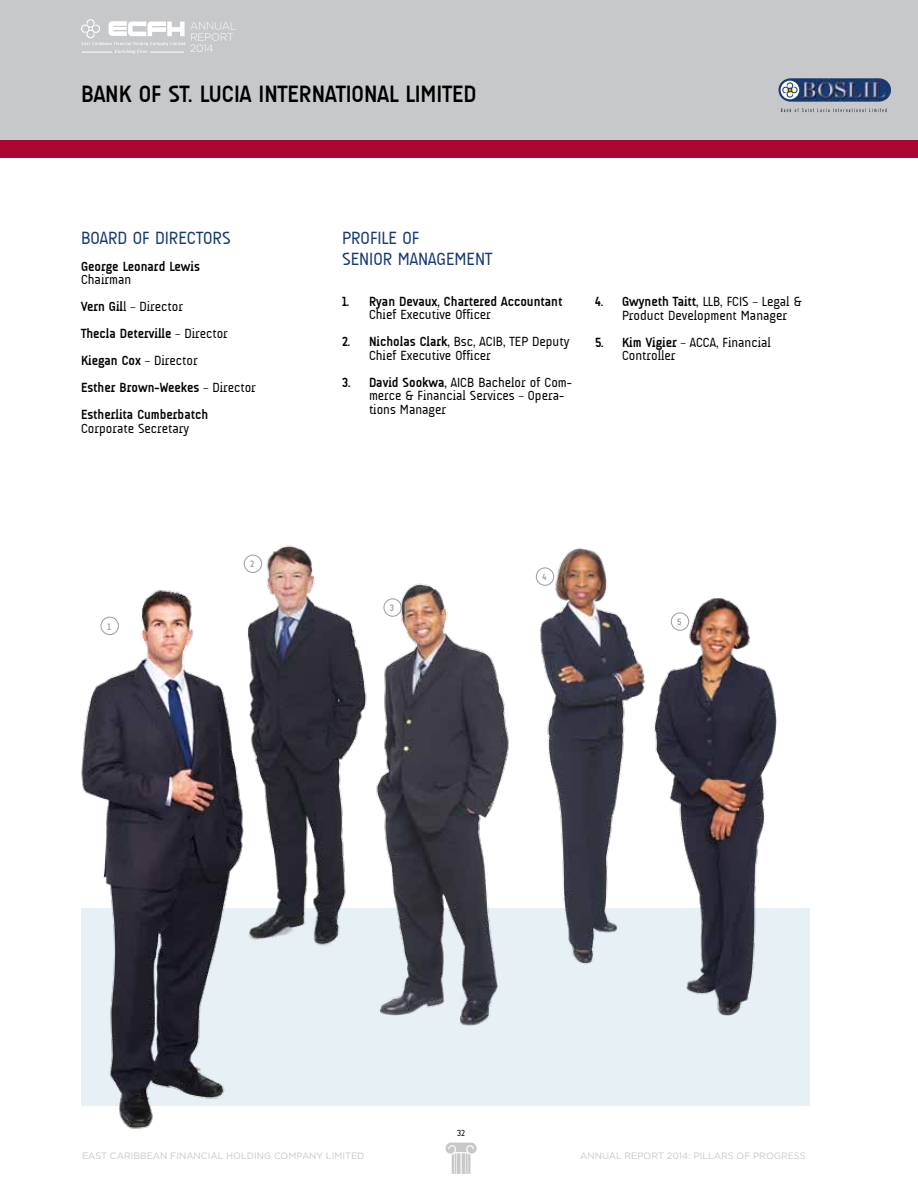
<style>
.page{position:relative;width:918px;height:1188px;background:#fff}
.page>*{position:absolute;margin:0;border:0;box-sizing:border-box;transform-origin:0 0}
.t1{font:700 24px "A Udimat";color:#000}
.t2{font:18px/21.6px "A Udimat";color:#163973}
.t3{font:13.5px/13.5px "A Udimat";color:#000}
.t4{font:700 13.5px/27px "A Udimat";color:#000}
.t5{font:700 9.45px "A Udimat";color:#9d9fa2}
.t6{font:9.3px "Gotham HTF";color:#c7c8ca}
.t7{font:9px "A Udimat";color:#000}
.s1{font-weight:400}
.s2{font-weight:700}
</style>
<div class="page">
<div style="left:0;top:139px;width:918px;height:19px;background:#ab0534"></div>
<div style="left:0;top:0;width:918px;height:139px;background:#c7c8ca"></div>
<svg style="left:81px;top:19px;width:155px;height:35px"></svg>
<svg style="left:446px;top:1143px;width:31px;height:31px"></svg>
<img style="left:778px;top:78px;width:113px;height:24px">
<svg style="left:781px;top:81px;width:18px;height:18px"></svg>
<svg style="left:782px;top:82px;width:16px;height:16px"></svg>
<svg style="left:781px;top:108px;width:106px;height:4px"></svg>
<div style="left:81px;top:908px;width:729px;height:198px;background:#e6f0f5"></div>
<img style="left:81px;top:589px;width:144px;height:540px">
<img style="left:673px;top:598px;width:104px;height:418px">
<img style="left:535px;top:548px;width:138px;height:416px">
<img style="left:380px;top:583px;width:129px;height:443px">
<img style="left:211px;top:545px;width:178px;height:408px">
<div style="left:101px;top:617px;width:18px;height:18px;border:1px solid #9d9fa2;border-radius:50%"></div>
<div style="left:244px;top:555px;width:18px;height:18px;border:1px solid #9d9fa2;border-radius:50%"></div>
<div style="left:383px;top:598px;width:19px;height:19px;border:1px solid #9d9fa2;border-radius:50%"></div>
<div style="left:536px;top:567px;width:18px;height:19px;border:1px solid #9d9fa2;border-radius:50%"></div>
<div style="left:671px;top:612px;width:18px;height:19px;border:1px solid #9d9fa2;border-radius:50%"></div>
<h1 class="t1" style="left:81px;top:81px;width:27px">Bank</h1>
<h1 class="t1" style="left:139px;top:81px;width:82px">of St. Lucia</h1>
<h1 class="t1" style="left:259px;top:81px;width:18px">International</h1>
<h1 class="t1" style="left:406px;top:81px;width:21px">Limited</h1>
<h2 class="t2" style="left:81px;top:227px;width:151px">BOARD OF DIRECTORS</h2>
<p class="t4" style="left:81px;top:253px;width:121px">George Leonard Lewis</p>
<p class="t4" style="left:81px;top:266px;width:176px"><span class="s1">Chairman<br></span>Vern Gil<span class="s1">l – Director<br></span>Thecla Deterville <span class="s1">– Director<br></span>Kiegan Cox <span class="s1">– Director<br></span>Esther Brown-Weekes <span class="s1">– Director<br></span>Estherlita Cumberbatch</p>
<p class="t3" style="left:81px;top:421px;width:110px">Corporate Secretary</p>
<p class="t5" style="left:107px;top:621px;width:5px">1</p>
<p class="t5" style="left:250px;top:559px;width:6px">2</p>
<h2 class="t2" style="left:342px;top:227px;width:152px">PROFILE OF<br>SENIOR MANAGEMENT</h2>
<p class="t4" style="left:342px;top:288px;width:222px">1. Ryan Devaux, Chartered Accountant</p>
<p class="t3" style="left:369px;top:308px;width:123px">Chief Executive Officer</p>
<p class="t3" style="left:369px;top:335px;width:202px;text-indent:-27px"><span class="s2">2. Nicholas Clark,</span> Bsc, ACIB, TEP Deputy<br>Chief Executive Officer</p>
<p class="t3" style="left:369px;top:376px;width:205px;text-indent:-27px"><span class="s2">3. David Sookwa,</span> AICB Bachelor of Com&shy;merce &amp; Financial Services – Opera&shy;tions Manager</p>
<p class="t3" style="left:622px;top:295px;width:181px;text-indent:-27px"><span class="s2">4. Gwyneth Taitt,</span> LLB, FCIS – Legal &amp;<br>Product Development Manager</p>
<p class="t3" style="left:622px;top:335px;width:150px;text-indent:-27px"><span class="s2">5. Kim Vigier</span> – ACCA, Financial<br>Controller</p>
<p class="t5" style="left:390px;top:603px;width:6px">3</p>
<p class="t5" style="left:542px;top:572px;width:5px">4</p>
<p class="t5" style="left:677px;top:617px;width:6px">5</p>
<p class="t7" style="left:457px;top:1128px;width:9px">32</p>
<p class="t6" style="left:82px;top:1151px;width:14px">EAST</p>
<p class="t6" style="left:110px;top:1151px;width:13px">CARI</p>
<p class="t6" style="left:133px;top:1151px;width:21px">BBEAN</p>
<p class="t6" style="left:170px;top:1151px;width:13px">FINANCIAL</p>
<p class="t6" style="left:226px;top:1151px;width:34px">HOLDING</p>
<p class="t6" style="left:274px;top:1151px;width:30px">COMPAN</p>
<p class="t6" style="left:317px;top:1151px;width:49px">Y LIMITED</p>
<p class="t6" style="left:580px;top:1151px;width:227px">ANNUAL REPORT 2014: PILLARS OF PROGRESS</p>
</div>
